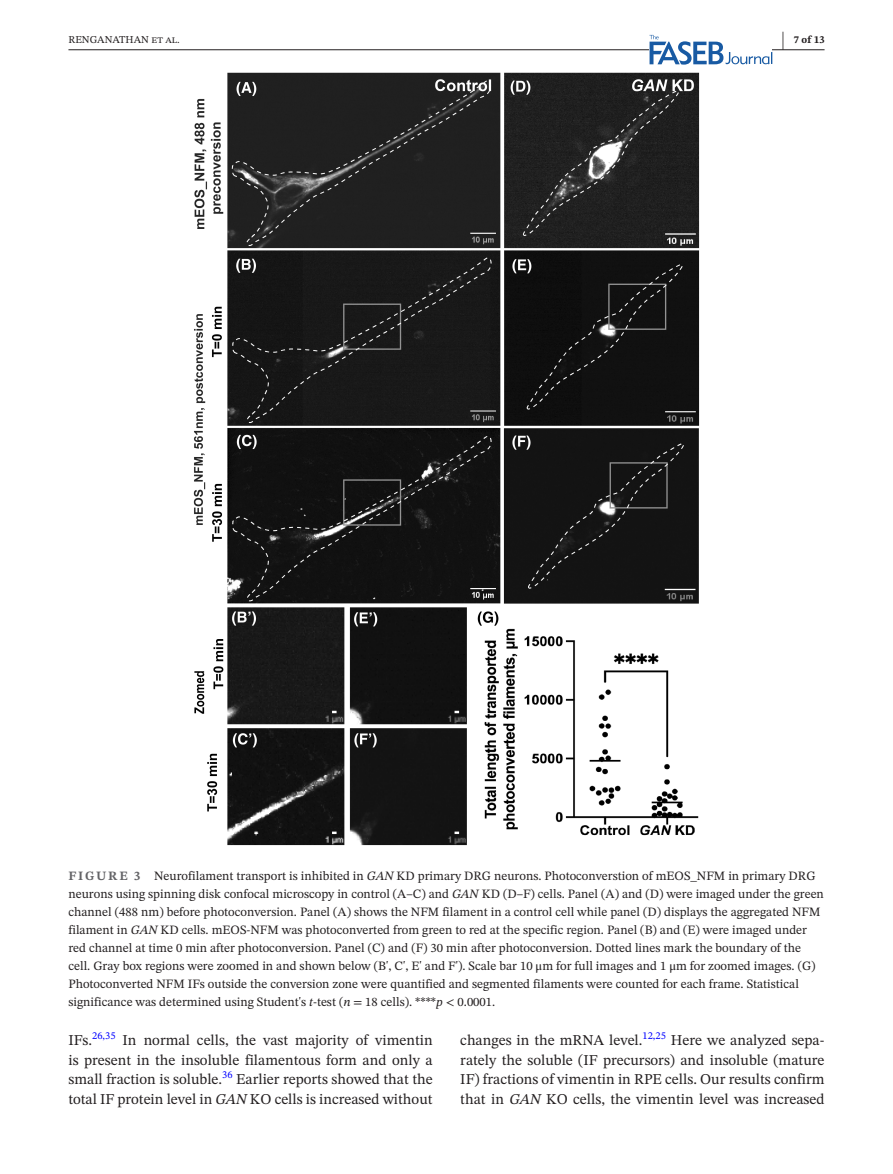
<style>
.page{position:relative;width:893px;height:1174px;background:#fff}
.page>*{position:absolute;margin:0;border:0;box-sizing:border-box;transform-origin:0 0}
.t1{font:700 21px "STIX Two Text";color:#231f20;scale:.42 1}
.t2{font:15px/19.5px "STIX Two Text";color:#231f20;text-align:justify}
.t3{font:12.75px/18px "STIX Two Text";color:#231f20}
.t4{font:10.5px "STIX Two Text";color:#231f20}
.t5{font:10.5px "STIX Two Text";color:#00f}
.t6{font:700 10.5px "STIX Two Text";color:#231f20}
.s1{font-weight:700;color:#636366}
.s2{font-style:italic}
.s3{font-family:"STIX"}
</style>
<div class="page">
<hr style="left:68px;top:49px;width:756px;height:1px;background:#231f20">
<svg style="left:649px;top:35px;width:123px;height:30px"></svg>
<img style="left:193px;top:72px;width:507px;height:774px">
<h1 class="t1" style="left:782px;top:24px;width:8px">|</h1>
<p class="t4" style="left:68px;top:32px;width:113px">RENGANATHAN et al.</p>
<p class="t6" style="left:794px;top:32px;width:32px">7 of 13</p>
<p class="t3" style="left:68px;top:866px;width:757px"><span class="s1">FIGURE 3</span> Neurofilament transport is inhibited in <span class="s2">GAN</span> KD primary DRG neurons. Photoconverstion of mEOS_NFM in primary DRG neurons using spinning disk confocal microscopy in control (A–C) and <span class="s2">GAN</span> KD (D–F) cells. Panel (A) and (D) were imaged under the green channel (488 nm) before photoconversion. Panel (A) shows the NFM filament in a control cell while panel (D) displays the aggregated NFM filament in <span class="s2">GAN</span> KD cells. mEOS-NFM was photoconverted from green to red at the specific region. Panel (B) and (E) were imaged under red channel at time 0 min after photoconversion. Panel (C) and (F) 30 min after photoconversion. Dotted lines mark the boundary of the cell. Gray box regions were zoomed in and shown below (B', C', E' and F'). Scale bar 10 <span class="s3">μ</span>m for full images and 1 <span class="s3">μ</span>m for zoomed images. (G)<br>Photoconverted NFM IFs outside the conversion zone were quantified and segmented filaments were counted for each frame. Statistical significance was determined using Student's <span class="s2">t</span>-test (<span class="s2">n</span> <span class="s3">=</span> 18 cells). ****<span class="s2">p</span> <span class="s3">&lt;</span> 0.0001.</p>
<p class="t2" style="left:68px;top:1030px;width:25px">IFs.</p>
<p class="t5" style="left:92px;top:1027px;width:25px">26,35</p>
<p class="t2" style="left:68px;top:1030px;width:366px;text-indent:54px">In normal cells, the vast majority of vimentin is present in the insoluble filamentous form and only a small fraction is soluble.</p>
<p class="t5" style="left:222px;top:1066px;width:12px">36</p>
<p class="t2" style="left:68px;top:1069px;width:366px;text-align:right">Earlier reports showed that the<br>total IF protein level in <span class="s2">GAN</span> KO cells is increased without</p>
<p class="t2" style="left:460px;top:1030px;width:184px">changes in the mRNA level.</p>
<p class="t5" style="left:643px;top:1027px;width:25px">12,25</p>
<p class="t2" style="left:460px;top:1030px;width:366px;text-indent:211px">Here we analyzed sepa&shy;rately the soluble (IF precursors) and insoluble (mature IF) fractions of vimentin in RPE cells. Our results confirm that in <span class="s2">GAN</span> KO cells, the vimentin level was increased</p>
</div>
